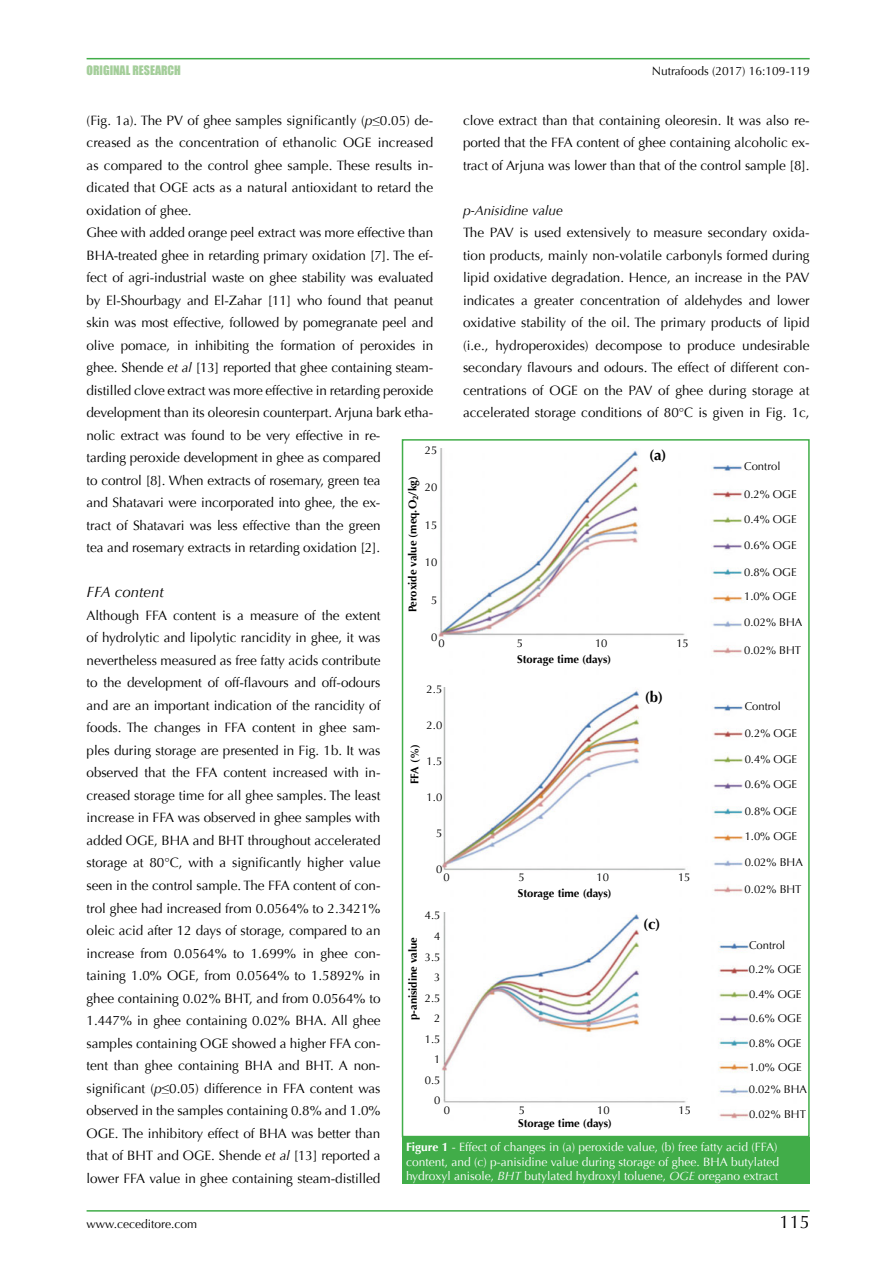
<style>
.page{position:relative;width:893px;height:1265px;background:#fff}
.page>*{position:absolute;margin:0;border:0;box-sizing:border-box;transform-origin:0 0}
.t1{font:18px "Optima";color:#000}
.t2{font:italic 15px "Optima";color:#000}
.t3{font:700 15px "Optima";color:#000}
.t4{font:13.5px/22.5px "Optima";letter-spacing:-.01em;color:#000;text-align:justify}
.t5{font:italic 13.5px "Optima";color:#000}
.t6{font:12px/14.4px "Optima";color:#fff}
.t7{font:12px "Optima";color:#000}
.t8{font:12px "Impact";color:#a4ce9a}
.t9{font:11.25px/20.5px "Optima";color:#000;text-align:right}
.t10{font:700 11.25px "Optima";color:#000}
.s1{font-style:italic}
.s2{font-weight:700}
</style>
<div class="page">
<hr style="left:87px;top:58px;width:722px;height:1px;background:#41ad49">
<hr style="left:87px;top:1210px;width:722px;height:1px;background:#41ad49">
<div style="left:402px;top:1136px;width:407px;height:47px;background:#41ad49"></div>
<div style="left:402px;top:439px;width:407px;height:698px;border:2px solid #41ad49"></div>
<img style="left:438px;top:449px;width:305px;height:207px">
<img style="left:441px;top:688px;width:309px;height:431px">
<p class="t8" style="left:87px;top:61px;width:96px">ORIGINAL RESEARCH</p>
<p class="t7" style="left:651px;top:64px;width:159px">Nutrafoods (2017) 16:109-119</p>
<p class="t4" style="left:87px;top:109px;width:348px;text-align:left">(Fig. 1a). The PV of ghee samples significantly (<span class="s1">p</span>≤0.05) de&shy;creased as the concentration of ethanolic OGE increased as compared to the control ghee sample. These results in&shy;dicated that OGE acts as a natural antioxidant to retard the oxidation of ghee.<br>Ghee with added orange peel extract was more effective than BHA-treated ghee in retarding primary oxidation [7]. The ef&shy;fect of agri-industrial waste on ghee stability was evaluated by El-Shourbagy and El-Zahar [11] who found that peanut skin was most effective, followed by pomegranate peel and olive pomace, in inhibiting the formation of peroxides in ghee. Shende <span class="s1">et al</span> [13] reported that ghee containing steam&shy;distilled clove extract was more effective in retarding peroxide development than its oleoresin counterpart. Arjuna bark etha&shy;nolic extract was found to be very effective in re-<br>tarding peroxide development in ghee as compared<br>to control [8]. When extracts of rosemary, green tea<br>and Shatavari were incorporated into ghee, the ex-<br>tract of Shatavari was less effective than the green<br>tea and rosemary extracts in retarding oxidation [2].</p>
<p class="t2" style="left:87px;top:583px;width:79px">FFA content</p>
<p class="t4" style="left:87px;top:604px;width:295px">Although FFA content is a measure of the extent of hydrolytic and lipolytic rancidity in ghee, it was nevertheless measured as free fatty acids contribute to the development of off-flavours and off-odours and are an important indication of the rancidity of foods. The changes in FFA content in ghee sam&shy;ples during storage are presented in Fig. 1b. It was observed that the FFA content increased with in&shy;creased storage time for all ghee samples. The least increase in FFA was observed in ghee samples with added OGE, BHA and BHT throughout accelerated storage at 80°C, with a significantly higher value seen in the control sample. The FFA content of con&shy;trol ghee had increased from 0.0564% to 2.3421% oleic acid after 12 days of storage, compared to an increase from 0.0564% to 1.699% in ghee con&shy;taining 1.0% OGE, from 0.0564% to 1.5892% in ghee containing 0.02% BHT, and from 0.0564% to 1.447% in ghee containing 0.02% BHA. All ghee samples containing OGE showed a higher FFA con&shy;tent than ghee containing BHA and BHT. A non&shy;significant (<span class="s1">p</span>≤0.05) difference in FFA content was observed in the samples containing 0.8% and 1.0% OGE. The inhibitory effect of BHA was better than that of BHT and OGE. Shende <span class="s1">et al</span> [13] reported a lower FFA value in ghee containing steam-distilled</p>
<p class="t4" style="left:463px;top:109px;width:348px">clove extract than that containing oleoresin. It was also re&shy;ported that the FFA content of ghee containing alcoholic ex&shy;tract of Arjuna was lower than that of the control sample [8].</p>
<p class="t5" style="left:463px;top:202px;width:101px">p-Anisidine value</p>
<p class="t4" style="left:463px;top:222px;width:348px">The PAV is used extensively to measure secondary oxida&shy;tion products, mainly non-volatile carbonyls formed during lipid oxidative degradation. Hence, an increase in the PAV indicates a greater concentration of aldehydes and lower oxidative stability of the oil. The primary products of lipid (i.e., hydroperoxides) decompose to produce undesirable secondary flavours and odours. The effect of different con&shy;centrations of OGE on the PAV of ghee during storage at accelerated storage conditions of 80°C is given in Fig. 1c,</p>
<p class="t9" style="left:425px;top:440px;width:14px">25</p>
<p class="t9" style="left:425px;top:477px;width:14px">20</p>
<p class="t9" style="left:425px;top:515px;width:14px">15</p>
<p class="t9" style="left:425px;top:552px;width:14px">10</p>
<p class="t9" style="left:431px;top:590px;width:8px">5</p>
<p class="t9" style="left:431px;top:627px;width:8px">0</p>
<p class="t3" style="left:649px;top:446px;width:19px">(a)</p>
<p class="t9" style="left:744px;top:456px;width:38px">Control</p>
<p class="t10" style="left:406px;top:612px;width:138px;rotate:-90deg">Peroxide value (meq.O<sub>2</sub>/kg)</p>
<p class="t9" style="left:744px;top:484px;width:54px">0.2% OGE</p>
<p class="t9" style="left:744px;top:509px;width:54px">0.4% OGE</p>
<p class="t9" style="left:744px;top:535px;width:54px">0.6% OGE</p>
<p class="t9" style="left:744px;top:562px;width:54px">0.8% OGE</p>
<p class="t9" style="left:744px;top:586px;width:54px">1.0% OGE</p>
<p class="t9" style="left:744px;top:612px;width:60px">0.02% BHA</p>
<p class="t9" style="left:438px;top:633px;width:8px">0</p>
<p class="t9" style="left:517px;top:633px;width:8px">5</p>
<p class="t9" style="left:595px;top:633px;width:14px">10</p>
<p class="t9" style="left:676px;top:633px;width:14px">15</p>
<p class="t9" style="left:744px;top:640px;width:58px">0.02% BHT</p>
<p class="t10" style="left:517px;top:653px;width:95px">Storage time (days)</p>
<p class="t9" style="left:426px;top:679px;width:17px">2.5</p>
<p class="t9" style="left:426px;top:715px;width:17px">2.0</p>
<p class="t9" style="left:426px;top:751px;width:17px">1.5</p>
<p class="t9" style="left:426px;top:787px;width:17px">1.0</p>
<p class="t9" style="left:436px;top:823px;width:8px">5</p>
<p class="t9" style="left:436px;top:859px;width:8px">0</p>
<p class="t9" style="left:425px;top:905px;width:17px">4.5<br>4<br>3.5<br>3<br>2.5<br>2<br>1.5<br>1<br>0.5<br>0</p>
<p class="t3" style="left:645px;top:688px;width:20px">(b)</p>
<p class="t9" style="left:744px;top:695px;width:38px">Control</p>
<p class="t9" style="left:744px;top:723px;width:54px">0.2% OGE</p>
<p class="t10" style="left:408px;top:784px;width:42px;rotate:-90deg">FFA (%)</p>
<p class="t9" style="left:744px;top:748px;width:54px">0.4% OGE</p>
<p class="t9" style="left:744px;top:774px;width:54px">0.6% OGE</p>
<p class="t9" style="left:744px;top:801px;width:54px">0.8% OGE</p>
<p class="t9" style="left:744px;top:826px;width:54px">1.0% OGE</p>
<p class="t9" style="left:744px;top:851px;width:60px">0.02% BHA</p>
<p class="t9" style="left:443px;top:867px;width:8px">0</p>
<p class="t9" style="left:518px;top:867px;width:8px">5</p>
<p class="t9" style="left:596px;top:867px;width:14px">10</p>
<p class="t9" style="left:678px;top:867px;width:14px">15</p>
<p class="t9" style="left:744px;top:879px;width:58px">0.02% BHT</p>
<p class="t10" style="left:518px;top:887px;width:95px">Storage time (days)</p>
<p class="t3" style="left:643px;top:915px;width:19px">(c)</p>
<p class="t10" style="left:406px;top:1020px;width:84px;rotate:-90deg">p-anisidine value</p>
<p class="t9" style="left:749px;top:935px;width:38px">Control</p>
<p class="t9" style="left:749px;top:959px;width:54px">0.2% OGE</p>
<p class="t9" style="left:749px;top:984px;width:54px">0.4% OGE</p>
<p class="t9" style="left:749px;top:1008px;width:54px">0.6% OGE</p>
<p class="t9" style="left:749px;top:1032px;width:54px">0.8% OGE</p>
<p class="t9" style="left:749px;top:1057px;width:54px">1.0% OGE</p>
<p class="t9" style="left:749px;top:1079px;width:60px">0.02% BHA</p>
<p class="t9" style="left:444px;top:1099px;width:8px">0</p>
<p class="t9" style="left:519px;top:1099px;width:8px">5</p>
<p class="t9" style="left:597px;top:1099px;width:14px">10</p>
<p class="t9" style="left:678px;top:1099px;width:14px">15</p>
<p class="t9" style="left:749px;top:1103px;width:58px">0.02% BHT</p>
<p class="t10" style="left:518px;top:1116px;width:95px">Storage time (days)</p>
<p class="t6" style="left:406px;top:1140px;width:375px"><span class="s2">Figure 1</span> - Effect of changes in (a) peroxide value, (b) free fatty acid (FFA) content, and (c) p-anisidine value during storage of ghee. BHA butylated hydroxyl anisole, <span class="s1">BHT</span> butylated hydroxyl toluene, <span class="s1">OGE</span> oregano extract</p>
<p class="t7" style="left:87px;top:1216px;width:112px">www.ceceditore.com</p>
<h1 class="t1" style="left:779px;top:1211px;width:32px">115</h1>
</div>
